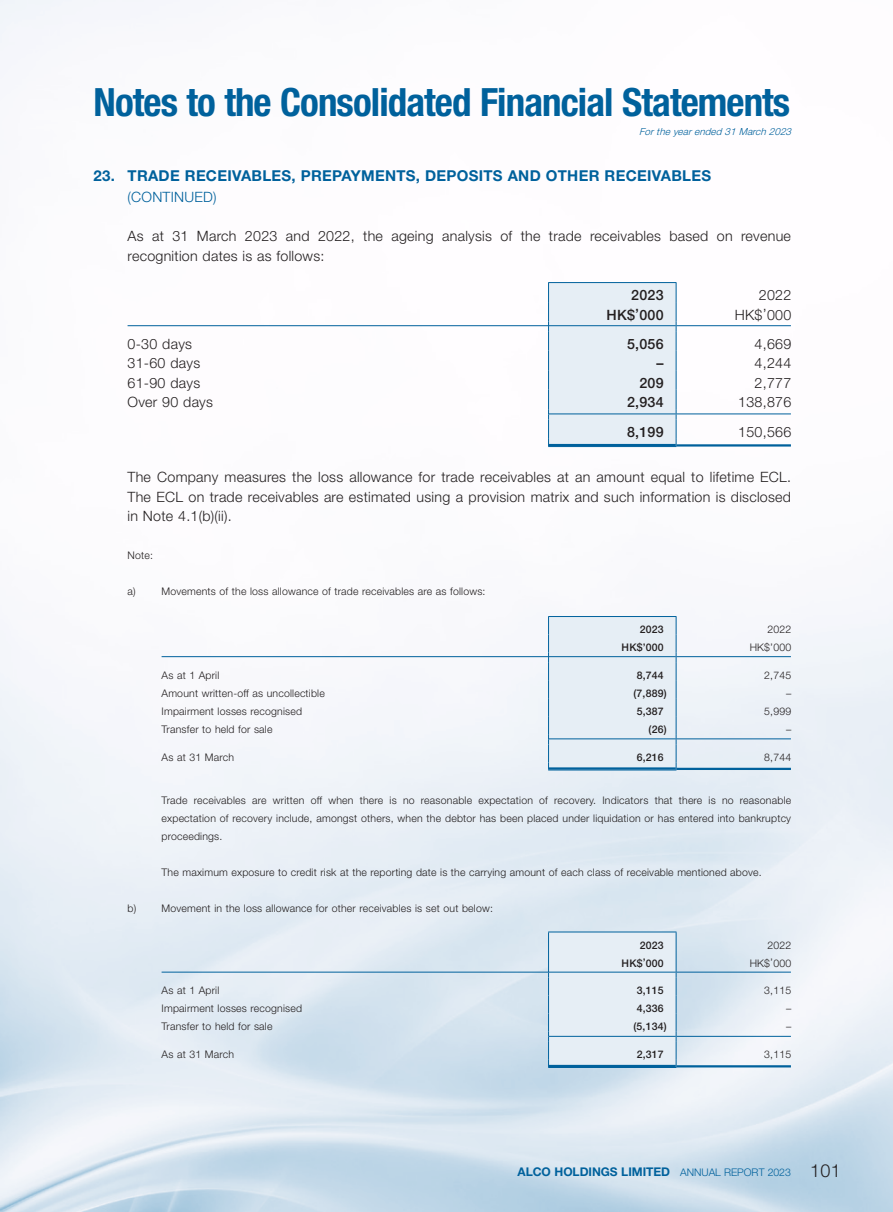
<style>
.page{position:relative;width:893px;height:1212px;background:#fff}
.page>*{position:absolute;margin:0;border:0;box-sizing:border-box;transform-origin:0 0}
.t1{font:700 condensed 39px "Helvetica Neue LT Std";letter-spacing:-.025em;color:#00619c}
.t2{font:300 18px "Helvetica Neue LT Std";color:#231f20}
.Heading_1{font:700 15px "Helvetica Neue LT Std";letter-spacing:.02em;color:#00619c}
.Body_Text{font:300 14.25px/19.5px "Helvetica Neue LT Std";letter-spacing:.02em;color:#231f20}
.Body_Text-2{font:500 14.25px "Helvetica Neue LT Std";letter-spacing:.02em;color:#231f20}
.Heading_1-2{font:300 14.25px "Helvetica Neue LT Std";letter-spacing:.02em;color:#00619c}
.t3{font:700 12px "Helvetica Neue LT Std";letter-spacing:-.005em;color:#00619c}
.Body_Text-3{font:300 10.5px/18px "Helvetica Neue LT Std";letter-spacing:.02em;color:#231f20;text-align:justify}
.Body_Text-4{font:500 10.5px "Helvetica Neue LT Std";letter-spacing:.02em;color:#231f20}
.Notes{font:300 10.5px "Helvetica Neue LT Std";letter-spacing:.02em;color:#231f20}
.t4{font:italic 300 9.75px "Helvetica Neue LT Std";color:#00619c}
.s1{font-weight:300;font-size:10.5px}
</style>
<div class="page">
<img style="left:0;top:0;width:893px;height:1212px">
<hr style="left:548px;top:446px;width:128px;height:1px;background:#00619c">
<hr style="left:548px;top:282px;width:128px;height:1px;background:#00619c">
<div style="left:548px;top:283px;width:129px;height:163px;background:#e6eef5"></div>
<hr style="left:128px;top:325px;width:420px;height:1px;background:#00619c">
<hr style="left:549px;top:325px;width:127px;height:1px;background:#00619c">
<hr style="left:676px;top:325px;width:115px;height:1px;background:#00619c">
<hr style="left:549px;top:413px;width:127px;height:1px;background:#00619c">
<hr style="left:676px;top:413px;width:115px;height:1px;background:#00619c">
<hr style="left:549px;top:444px;width:127px;height:2px;background:#00619c">
<hr style="left:676px;top:444px;width:115px;height:2px;background:#00619c">
<hr style="left:548px;top:770px;width:128px;height:1px;background:#00619c">
<div style="left:548px;top:616px;width:129px;height:154px;background:#e6eef5"></div>
<hr style="left:162px;top:656px;width:386px;height:1px;background:#00619c">
<hr style="left:549px;top:656px;width:127px;height:1px;background:#00619c">
<hr style="left:676px;top:656px;width:115px;height:1px;background:#00619c">
<hr style="left:549px;top:738px;width:127px;height:1px;background:#00619c">
<hr style="left:676px;top:738px;width:115px;height:1px;background:#00619c">
<hr style="left:549px;top:767px;width:127px;height:3px;background:#00619c">
<hr style="left:676px;top:768px;width:115px;height:2px;background:#00619c">
<hr style="left:548px;top:1067px;width:128px;height:1px;background:#00619c">
<hr style="left:548px;top:931px;width:128px;height:1px;background:#00619c">
<div style="left:548px;top:932px;width:129px;height:135px;background:#e6eef5"></div>
<hr style="left:162px;top:972px;width:386px;height:1px;background:#00619c">
<hr style="left:549px;top:972px;width:127px;height:1px;background:#00619c">
<hr style="left:676px;top:972px;width:115px;height:1px;background:#00619c">
<hr style="left:549px;top:1036px;width:127px;height:1px;background:#00619c">
<hr style="left:676px;top:1036px;width:115px;height:1px;background:#00619c">
<hr style="left:549px;top:1065px;width:127px;height:2px;background:#00619c">
<hr style="left:676px;top:1065px;width:115px;height:2px;background:#00619c">
<h1 class="t1" style="left:94px;top:78px;width:698px">Notes to the Consolidated Financial Statements</h1>
<p class="t4" style="left:639px;top:126px;width:156px">Fortheyearended 31 March2023</p>
<p class="Heading_1" style="left:94px;top:167px;width:619px">23. TRADE RECEIVABLES, PREPAYMENTS, DEPOSITS AND OTHER RECEIVABLES</p>
<p class="Heading_1-2" style="left:128px;top:189px;width:91px">(CONTINUED)</p>
<p class="Body_Text" style="left:128px;top:226px;width:665px">As at 31 March 2023 and 2022, the ageing analysis of the trade receivables based on revenue recognition dates is as follows:</p>
<p class="Body_Text-2" style="left:631px;top:287px;width:34px">2023</p>
<p class="Body_Text" style="left:759px;top:285px;width:34px">2022</p>
<p class="Body_Text-2" style="left:606px;top:306px;width:59px">HK$’000</p>
<p class="Body_Text" style="left:735px;top:305px;width:58px">HK$’000</p>
<p class="Body_Text" style="left:128px;top:334px;width:66px">0-30 days</p>
<p class="Body_Text-2" style="left:627px;top:335px;width:38px">5,056</p>
<p class="Body_Text" style="left:755px;top:334px;width:38px">4,669</p>
<p class="Body_Text" style="left:128px;top:353px;width:74px">31-60 days</p>
<p class="Body_Text-2" style="left:657px;top:355px;width:9px">–</p>
<p class="Body_Text" style="left:755px;top:353px;width:38px">4,244</p>
<p class="Body_Text" style="left:128px;top:373px;width:74px">61-90 days</p>
<p class="Body_Text-2" style="left:639px;top:374px;width:26px">209</p>
<p class="Body_Text" style="left:755px;top:373px;width:38px">2,777</p>
<p class="Body_Text" style="left:128px;top:392px;width:87px">Over 90 days</p>
<p class="Body_Text-2" style="left:627px;top:394px;width:38px">2,934</p>
<p class="Body_Text" style="left:738px;top:392px;width:55px">138,876</p>
<p class="Body_Text-2" style="left:627px;top:423px;width:38px">8,199</p>
<p class="Body_Text" style="left:738px;top:422px;width:55px">150,566</p>
<p class="Body_Text" style="left:128px;top:467px;width:665px;text-align:justify">The Company measures the loss allowance for trade receivables at an amount equal to lifetime ECL.<br>The ECL on trade receivables are estimated using a provision matrix and such information is disclosed in Note 4.1(b)(ii).</p>
<p class="Notes" style="left:128px;top:549px;width:27px">Note:</p>
<p class="Notes" style="left:128px;top:585px;width:10px">a)</p>
<p class="Notes" style="left:162px;top:585px;width:325px">Movements of the loss allowance of trade receivables are as follows:</p>
<p class="Body_Text-4" style="left:640px;top:623px;width:25px">2023</p>
<p class="Body_Text-3" style="left:767px;top:620px;width:25px">2022</p>
<p class="Body_Text-4" style="left:622px;top:641px;width:44px">HK$’000</p>
<p class="Body_Text-3" style="left:750px;top:638px;width:43px">HK$’000</p>
<p class="Body_Text-3" style="left:162px;top:666px;width:59px">As at 1 April</p>
<p class="Body_Text-4" style="left:637px;top:669px;width:29px">8,744</p>
<p class="Body_Text-3" style="left:764px;top:666px;width:29px">2,745</p>
<p class="Body_Text-3" style="left:162px;top:684px;width:165px">Amount written-off as uncollectible</p>
<p class="Body_Text-4" style="left:633px;top:687px;width:35px">(7,889)</p>
<p class="Body_Text-3" style="left:786px;top:684px;width:7px">–</p>
<p class="Body_Text-3" style="left:162px;top:702px;width:142px">Impairment losses recognised</p>
<p class="Body_Text-4" style="left:637px;top:705px;width:29px">5,387</p>
<p class="Body_Text-3" style="left:764px;top:702px;width:29px">5,999</p>
<p class="Body_Text-3" style="left:162px;top:720px;width:112px">Transfer to held for sale</p>
<p class="Body_Text-4" style="left:649px;top:723px;width:20px">(26)</p>
<p class="Body_Text-3" style="left:786px;top:720px;width:7px">–</p>
<p class="Body_Text-3" style="left:162px;top:748px;width:74px">As at 31 March</p>
<p class="Body_Text-4" style="left:637px;top:751px;width:29px">6,216</p>
<p class="Body_Text-3" style="left:764px;top:748px;width:29px">8,744</p>
<p class="Body_Text-3" style="left:162px;top:791px;width:631px">Trade receivables are written off when there is no reasonable expectation of recovery. Indicators that there is no reasonable expectation of recovery include, amongst others, when the debtor has been placed under liquidation or has entered into bankruptcy proceedings.</p>
<p class="Body_Text-3" style="left:162px;top:863px;width:602px">The maximum exposure to credit risk at the reporting date is the carrying amount of each class of receivable mentioned above.</p>
<p class="Body_Text-3" style="left:128px;top:899px;width:10px">b)</p>
<p class="Body_Text-3" style="left:162px;top:899px;width:333px">Movement in the loss allowance for other receivables is set out below:</p>
<p class="Body_Text-4" style="left:640px;top:939px;width:25px">2023</p>
<p class="Body_Text-3" style="left:767px;top:936px;width:25px">2022</p>
<p class="Body_Text-4" style="left:622px;top:957px;width:44px">HK$’000</p>
<p class="Body_Text-3" style="left:750px;top:954px;width:43px">HK$’000</p>
<p class="Body_Text-3" style="left:162px;top:981px;width:59px">As at 1 April</p>
<p class="Body_Text-4" style="left:637px;top:984px;width:29px">3,115</p>
<p class="Body_Text-3" style="left:764px;top:981px;width:29px">3,115</p>
<p class="Body_Text-3" style="left:162px;top:999px;width:142px">Impairment losses recognised</p>
<p class="Body_Text-4" style="left:637px;top:1002px;width:29px">4,336</p>
<p class="Body_Text-3" style="left:786px;top:999px;width:7px">–</p>
<p class="Body_Text-3" style="left:162px;top:1017px;width:112px">Transfer to held for sale</p>
<p class="Body_Text-4" style="left:633px;top:1020px;width:35px">(5,134)</p>
<p class="Body_Text-3" style="left:786px;top:1017px;width:7px">–</p>
<p class="Body_Text-3" style="left:162px;top:1045px;width:74px">As at 31 March</p>
<p class="Body_Text-4" style="left:637px;top:1048px;width:29px">2,317</p>
<p class="Body_Text-3" style="left:764px;top:1045px;width:29px">3,115</p>
<p class="t3" style="left:517px;top:1164px;width:275px">ALCO HOLDINGS LIMITED <span class="s1">ANNUAL REPORT 2023</span></p>
<h2 class="t2" style="left:810px;top:1159px;width:32px">101</h2>
</div>
